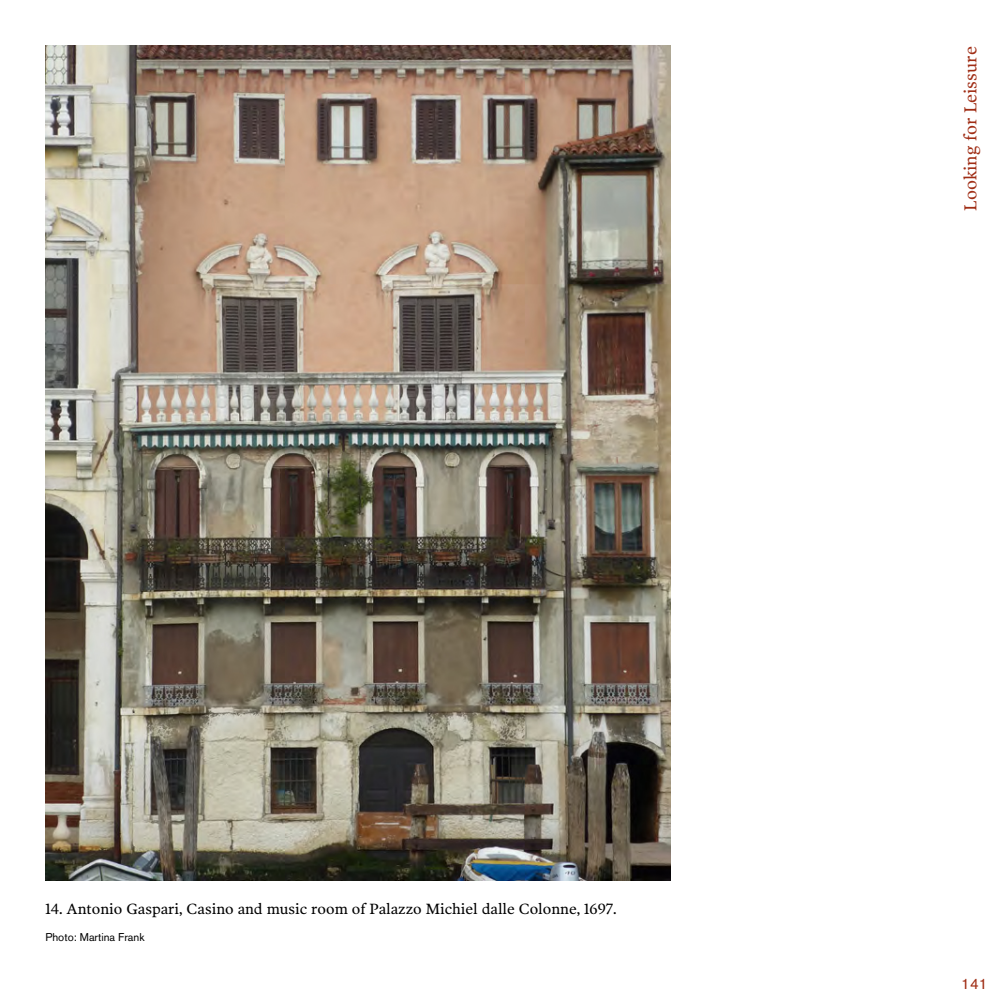
<style>
.page{position:relative;width:1000px;height:1000px;background:#fff}
.page>*{position:absolute;margin:0;border:0;box-sizing:border-box;transform-origin:0 0}
.t1{font:17.5px "Poynter CE Text Two L";color:#a02e16}
.t2{font:15px "Poynter CE Text Two L";color:#000}
.t3{font:15px "Akzidenz Grotesk Pro";color:#a02e16}
.t4{font:11.25px "Akzidenz Grotesk Pro";color:#000}
</style>
<div class="page">
<img style="left:45px;top:45px;width:625px;height:836px">
<p class="t2" style="left:45px;top:899px;width:573px">14. Antonio Gaspari, Casino and music room of Palazzo Michiel dalle Colonne, 1697.</p>
<p class="t4" style="left:45px;top:929px;width:101px">Photo: Martina Frank</p>
<p class="t1" style="left:959px;top:211px;width:166px;rotate:-90deg">Looking for Leissure</p>
<p class="t3" style="left:961px;top:974px;width:28px">141</p>
</div>
